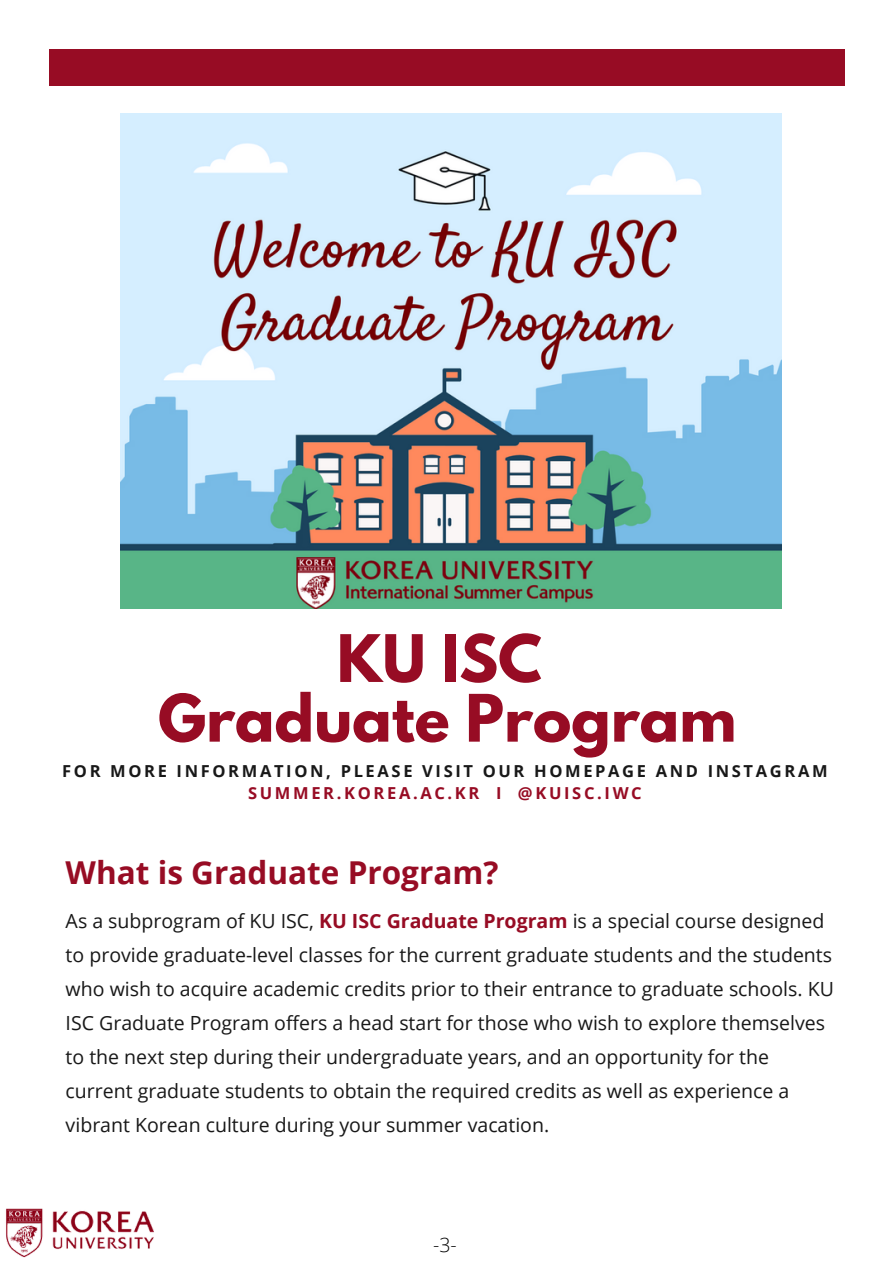
<style>
.page{position:relative;width:894px;height:1264px;background:#fff}
.page>*{position:absolute;margin:0;border:0;box-sizing:border-box;transform-origin:0 0}
.t1{font:700 57.9px "League Spartan";color:#970c24}
.t2{font:700 31.5px "Open Sans";color:#970c24}
.t3{font:19.5px/33.9px "Open Sans";color:#181818}
.t4{font:300 19.5px "Open Sans";color:#000}
.t5{font:700 16.5px "Open Sans";letter-spacing:.16em;color:#181818}
.t6{font:700 16.5px "Open Sans";letter-spacing:.16em;color:#970c24}
.s1{font-weight:700;color:#970c24}
</style>
<div class="page">
<div style="left:50px;top:50px;width:794px;height:36px;background:#970c24"></div>
<img style="left:120px;top:113px;width:661px;height:496px">
<img style="left:6px;top:1208px;width:148px;height:50px">
<p class="t1" style="left:337px;top:630px;width:206px">KU ISC</p>
<p class="t1" style="left:158px;top:689px;width:579px">Graduate Program</p>
<p class="t5" style="left:62px;top:759px;width:766px">FOR MORE INFORMATION, PLEASE VISIT OUR HOMEPAGE AND INSTAGRAM</p>
<p class="t6" style="left:248px;top:781px;width:395px">SUMMER.KOREA.AC.KR I @KUISC.IWC</p>
<p class="t2" style="left:66px;top:850px;width:434px">What is Graduate Program?</p>
<p class="t3" style="left:66px;top:903px;width:769px">As a subprogram of KU ISC, <span class="s1">KU ISC Graduate Program</span> is a special course designed to provide graduate-level classes for the current graduate students and the students who wish to acquire academic credits prior to their entrance to graduate schools. KU ISC Graduate Program offers a head start for those who wish to explore themselves to the next step during their undergraduate years, and an opportunity for the current graduate students to obtain the required credits as well as experience a vibrant Korean culture during your summer vacation.</p>
<p class="t4" style="left:433px;top:1231px;width:25px">-3-</p>
</div>
